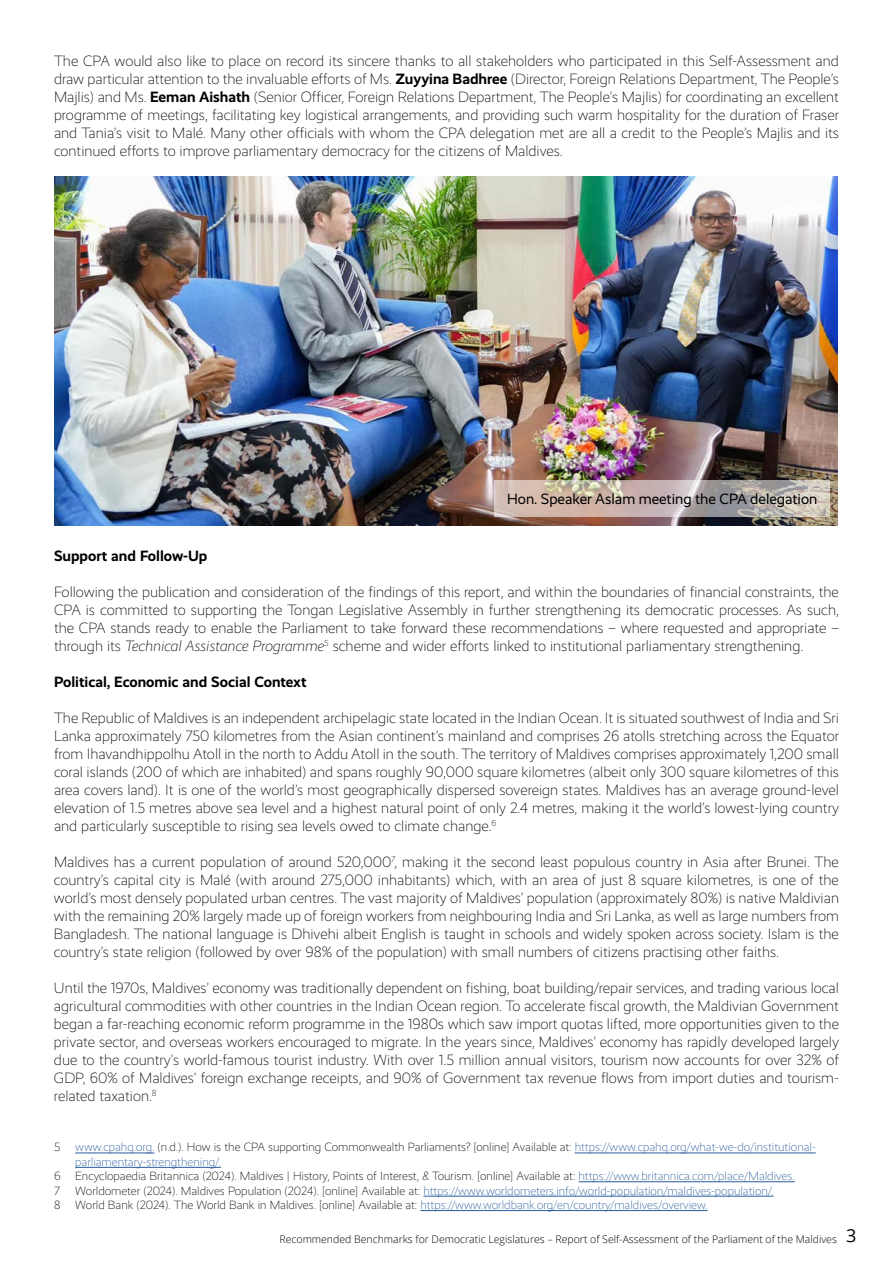
<style>
.page{position:relative;width:893px;height:1263px;background:#fff}
.page>*{position:absolute;margin:0;border:0;box-sizing:border-box;transform-origin:0 0}
.t1{font:300 15px/18px "Realist";color:#000;text-align:justify}
.t2{font:700 15px "Realist";color:#000}
.t3{font:15px "Realist";color:#000}
.t4{font:300 12px/14.4px "Realist";color:#000}
.t5{font:300 12px "Realist";color:#275b9b}
.t6{font:300 10.5px "Open Sans";color:#000}
.s1{font-weight:700}
.s2{font-style:italic}
.s3{color:#275b9b}
.s4{font-weight:400;font-size:18px}
</style>
<div class="page">
<img style="left:54px;top:177px;width:784px;height:348px">
<hr style="left:75px;top:1153px;width:79px;height:1px;background:#275b9b">
<hr style="left:575px;top:1153px;width:241px;height:1px;background:#275b9b">
<hr style="left:75px;top:1167px;width:146px;height:1px;background:#275b9b">
<hr style="left:578px;top:1181px;width:217px;height:1px;background:#275b9b">
<hr style="left:423px;top:1196px;width:350px;height:1px;background:#275b9b">
<hr style="left:420px;top:1210px;width:288px;height:1px;background:#275b9b">
<svg style="left:494px;top:480px;width:336px;height:37px;background:#c2b5ae"></svg>
<p class="t1" style="left:54px;top:52px;width:787px">The CPA would also like to place on record its sincere thanks to all stakeholders who participated in this Self-Assessment and draw particular attention to the invaluable efforts of Ms. <span class="s1">Zuyyina Badhree</span> (Director, Foreign Relations Department, The People’s Majlis) and Ms. <span class="s1">Eeman Aishath</span> (Senior Officer, Foreign Relations Department, The People’s Majlis) for coordinating an excellent programme of meetings, facilitating key logistical arrangements, and providing such warm hospitality for the duration of Fraser and Tania’s visit to Malé. Many other officials with whom the CPA delegation met are all a credit to the People’s Majlis and its continued efforts to improve parliamentary democracy for the citizens of Maldives.</p>
<p class="t3" style="left:507px;top:491px;width:312px">Hon. Speaker Aslam meeting the CPA delegation</p>
<p class="t2" style="left:54px;top:547px;width:155px">Support and Follow-Up</p>
<p class="t1" style="left:54px;top:583px;width:787px">Following the publication and consideration of the findings of this report, and within the boundaries of financial constraints, the CPA is committed to supporting the Tongan Legislative Assembly in further strengthening its democratic processes. As such, the CPA stands ready to enable the Parliament to take forward these recommendations – where requested and appropriate – through its <span class="s2">Technical Assistance Programme</span><sup>5</sup> scheme and wider efforts linked to institutional parliamentary strengthening.</p>
<p class="t2" style="left:54px;top:673px;width:254px">Political, Economic and Social Context</p>
<p class="t1" style="left:54px;top:709px;width:786px">The Republic of Maldives is an independent archipelagic state located in the Indian Ocean. It is situated southwest of India and Sri Lanka approximately 750 kilometres from the Asian continent’s mainland and comprises 26 atolls stretching across the Equator from Ihavandhippolhu Atoll in the north to Addu Atoll in the south. The territory of Maldives comprises approximately 1,200 small coral islands (200 of which are inhabited) and spans roughly 90,000 square kilometres (albeit only 300 square kilometres of this area covers land). It is one of the world’s most geographically dispersed sovereign states. Maldives has an average ground-level elevation of 1.5 metres above sea level and a highest natural point of only 2.4 metres, making it the world’s lowest-lying country and particularly susceptible to rising sea levels owed to climate change.<sup>6</sup></p>
<p class="t1" style="left:54px;top:853px;width:786px">Maldives has a current population of around 520,000<sup>7</sup>, making it the second least populous country in Asia after Brunei. The country’s capital city is Malé (with around 275,000 inhabitants) which, with an area of just 8 square kilometres, is one of the world’s most densely populated urban centres. The vast majority of Maldives’ population (approximately 80%) is native Maldivian with the remaining 20% largely made up of foreign workers from neighbouring India and Sri Lanka, as well as large numbers from Bangladesh. The national language is Dhivehi albeit English is taught in schools and widely spoken across society. Islam is the country’s state religion (followed by over 98% of the population) with small numbers of citizens practising other faiths.</p>
<p class="t1" style="left:54px;top:979px;width:786px">Until the 1970s, Maldives’ economy was traditionally dependent on fishing, boat building/repair services, and trading various local agricultural commodities with other countries in the Indian Ocean region. To accelerate fiscal growth, the Maldivian Government began a far-reaching economic reform programme in the 1980s which saw import quotas lifted, more opportunities given to the private sector, and overseas workers encouraged to migrate. In the years since, Maldives’ economy has rapidly developed largely due to the country’s world-famous tourist industry. With over 1.5 million annual visitors, tourism now accounts for over 32% of GDP, 60% of Maldives’ foreign exchange receipts, and 90% of Government tax revenue flows from import duties and tourism&shy;related taxation.<sup>8</sup></p>
<p class="t4" style="left:54px;top:1140px;width:8px">5</p>
<p class="t4" style="left:75px;top:1140px;width:742px"><span class="s3">www.cpahq.org.</span> (n.d.). How is the CPA supporting Commonwealth Parliaments? [online] Available at: <span class="s3">https://www.cpahq.org/what-we-do/institutional-</span></p>
<p class="t5" style="left:75px;top:1155px;width:147px">parliamentary-strengthening/.</p>
<p class="t4" style="left:54px;top:1169px;width:742px">6 Encyclopaedia Britannica (2024). Maldives | History, Points of Interest, &amp; Tourism. [online] Available at: <span class="s3">https://www.britannica.com/place/Maldives.</span></p>
<p class="t4" style="left:54px;top:1183px;width:7px">7</p>
<p class="t4" style="left:54px;top:1183px;width:721px;text-indent:21px">Worldometer (2024). Maldives Population (2024). [online] Available at: <span class="s3">https://www.worldometers.info/world-population/maldives-population/.<br></span>8 World Bank (2024). The World Bank in Maldives. [online] Available at: <span class="s3">https://www.worldbank.org/en/country/maldives/overview.</span></p>
<p class="t6" style="left:279px;top:1232px;width:578px">Recommended Benchmarks for Democratic Legislatures – Report of Self-Assessment of the Parliament of the Maldives <span class="s4">3</span></p>
</div>
